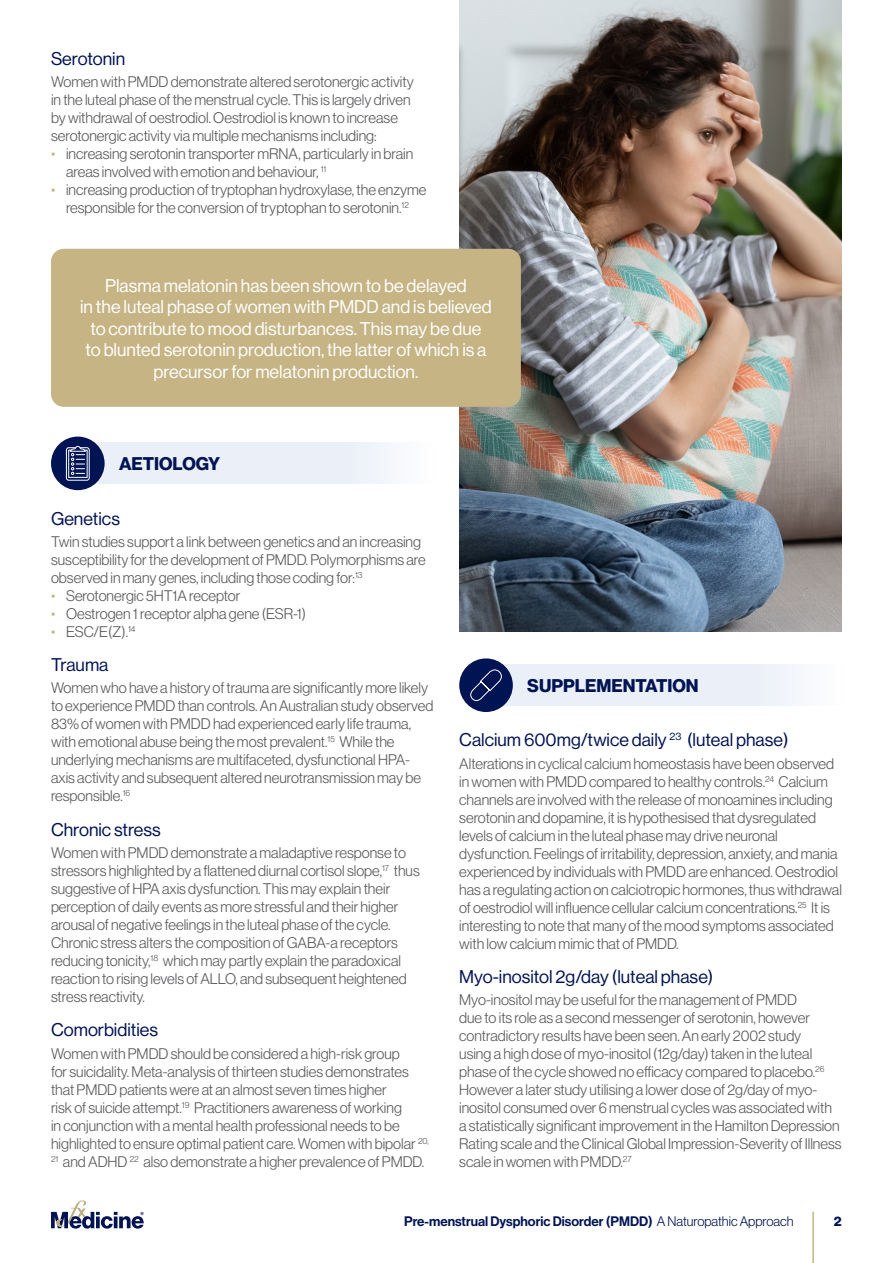
<style>
.page{position:relative;width:893px;height:1263px;background:#fff}
.page>*{position:absolute;margin:0;border:0;box-sizing:border-box;transform-origin:0 0}
.t1{font:18px/21.6px "N Haas Grotesk DS Pro 55 Rg";color:#fff;text-align:center}
.t2{font:18px "N Haas Grotesk DS Pro 55 Rg";color:#001353}
.t3{font:18px "N Haas Grotesk DS Pro 75 Bd";color:#001353}
.t4{font:15px/18px "N Haas Grotesk DS Pro 45 Lt";color:#57585a}
.t5{font:13.5px "N Haas Grotesk DS Pro 65 Md";color:#001353}
.t6{font:13.5px "N Haas Grotesk DS Pro 75 Bd";color:#001353}
.s1{color:#c6b485}
.s2{font-family:"N Haas Grotesk DS Pro 45 Lt"}
</style>
<div class="page">
<svg style="left:51px;top:1200px;width:93px;height:28px"></svg>
<hr style="left:812px;top:1212px;width:2px;height:51px;background:#c6b485">
<img style="left:459px;top:0;width:383px;height:631px">
<div style="left:496px;top:665px;width:346px;height:41px;background:#eaeff8"></div>
<div style="left:459px;top:658px;width:54px;height:54px;background:#001353;border-radius:50%"></div>
<svg style="left:470px;top:669px;width:32px;height:32px"></svg>
<div style="left:51px;top:249px;width:470px;height:158px;background:#c6b485;border-radius:13px"></div>
<div style="left:87px;top:443px;width:347px;height:41px;background:#eaeff8"></div>
<div style="left:51px;top:437px;width:54px;height:53px;background:#001353;border-radius:50%"></div>
<div style="left:68px;top:450px;width:19px;height:28px;background:#001353;border:1px solid #fff"></div>
<div style="left:66px;top:447px;width:24px;height:34px;border:1px solid #fff;border-radius:2px"></div>
<svg style="left:70px;top:446px;width:16px;height:29px"></svg>
<p class="t2" style="left:51px;top:48px;width:76px">Serotonin</p>
<p class="t4" style="left:51px;top:73px;width:364px">Women with PMDD demonstrate altered serotonergic activity in the luteal phase of the menstrual cycle. This is largely driven by withdrawal of oestrodiol. Oestrodiol is known to increase serotonergic activity via multiple mechanisms including:</p>
<p class="t4" style="left:66px;top:145px;width:349px;text-indent:-15px"><span class="s1">•</span> increasing serotonin transporter mRNA, particularly in brain areas involved with emotion and behaviour, <sup>11</sup></p>
<p class="t4" style="left:51px;top:181px;width:377px;text-align:center"><span class="s1">•</span> increasing production of tryptophan hydroxylase, the enzyme responsible for the conversion of tryptophan to serotonin.<sup>12</sup></p>
<p class="t1" style="left:80px;top:275px;width:413px">Plasma melatonin has been shown to be delayed<br>in the luteal phase of women with PMDD and is believed to contribute to mood disturbances. This may be due<br>to blunted serotonin production, the latter of which is a precursor for melatonin production.</p>
<p class="t3" style="left:119px;top:453px;width:102px">AETIOLOGY</p>
<p class="t2" style="left:51px;top:508px;width:70px">Genetics</p>
<p class="t4" style="left:51px;top:532px;width:376px">Twin studies support a link between genetics and an increasing susceptibility for the development of PMDD. Polymorphisms are observed in many genes, including those coding for:<sup>13</sup></p>
<p class="t4" style="left:51px;top:586px;width:191px"><span class="s1">•</span> Serotonergic 5HT1A receptor</p>
<p class="t4" style="left:51px;top:604px;width:257px"><span class="s1">•</span> Oestrogen 1 receptor alpha gene (ESR-1)</p>
<p class="t4" style="left:51px;top:622px;width:86px"><span class="s1">•</span> ESC/E(Z).<sup>14</sup></p>
<p class="t2" style="left:51px;top:655px;width:59px">Trauma</p>
<p class="t4" style="left:51px;top:679px;width:384px">Women who have a history of trauma are significantly more likely to experience PMDD than controls. An Australian study observed 83% of women with PMDD had experienced early life trauma, with emotional abuse being the most prevalent.<sup>15</sup> While the underlying mechanisms are multifaceted, dysfunctional HPA&shy;axis activity and subsequent altered neurotransmission may be responsible.<sup>16</sup></p>
<p class="t2" style="left:51px;top:819px;width:111px">Chronic stress</p>
<p class="t4" style="left:51px;top:844px;width:370px">Women with PMDD demonstrate a maladaptive response to stressors highlighted by a flattened diurnal cortisol slope,<sup>17</sup> thus suggestive of HPA axis dysfunction. This may explain their perception of daily events as more stressful and their higher arousal of negative feelings in the luteal phase of the cycle.<br>Chronic stress alters the composition of GABA-a receptors reducing tonicity,<sup>18</sup> which may partly explain the paradoxical reaction to rising levels of ALLO, and subsequent heightened stress reactivity.</p>
<p class="t2" style="left:51px;top:1020px;width:108px">Comorbidities</p>
<p class="t4" style="left:51px;top:1044px;width:379px">Women with PMDD should be considered a high-risk group<br>for suicidality. Meta-analysis of thirteen studies demonstrates that PMDD patients were at an almost seven times higher<br>risk of suicide attempt.<sup>19</sup> Practitioners awareness of working<br>in conjunction with a mental health professional needs to be highlighted to ensure optimal patient care. Women with bipolar <sup>20, 21</sup> and ADHD <sup>22</sup> also demonstrate a higher prevalence of PMDD.</p>
<p class="t3" style="left:527px;top:675px;width:173px">SUPPLEMENTATION</p>
<p class="t2" style="left:459px;top:730px;width:331px">Calcium 600mg/twice daily <sup>23</sup> (luteal phase)</p>
<p class="t4" style="left:459px;top:754px;width:384px">Alterations in cyclical calcium homeostasis have been observed in women with PMDD compared to healthy controls.<sup>24</sup> Calcium channels are involved with the release of monoamines including serotonin and dopamine, it is hypothesised that dysregulated levels of calcium in the luteal phase may drive neuronal dysfunction. Feelings of irritability, depression, anxiety, and mania experienced by individuals with PMDD are enhanced. Oestrodiol has a regulating action on calciotropic hormones, thus withdrawal of oestrodiol will influence cellular calcium concentrations.<sup>25</sup> It is interesting to note that many of the mood symptoms associated with low calcium mimic that of PMDD.</p>
<p class="t2" style="left:459px;top:966px;width:256px">Myo-inositol 2g/day (luteal phase)</p>
<p class="t4" style="left:459px;top:991px;width:384px">Myo-inositol may be useful for the management of PMDD<br>due to its role as a second messenger of serotonin, however contradictory results have been seen. An early 2002 study<br>using a high dose of myo-inositol (12g/day) taken in the luteal phase of the cycle showed no efficacy compared to placebo.<sup>26<br></sup>However a later study utilising a lower dose of 2g/day of myo&shy;inositol consumed over 6 menstrual cycles was associated with a statistically significant improvement in the Hamilton Depression Rating scale and the Clinical Global Impression-Severity of Illness scale in women with PMDD.<sup>27</sup></p>
<p class="t5" style="left:404px;top:1213px;width:391px">Pre-menstrual Dysphoric Disorder (PMDD) <span class="s2">A Naturopathic Approach</span></p>
<p class="t6" style="left:834px;top:1213px;width:9px">2</p>
</div>
